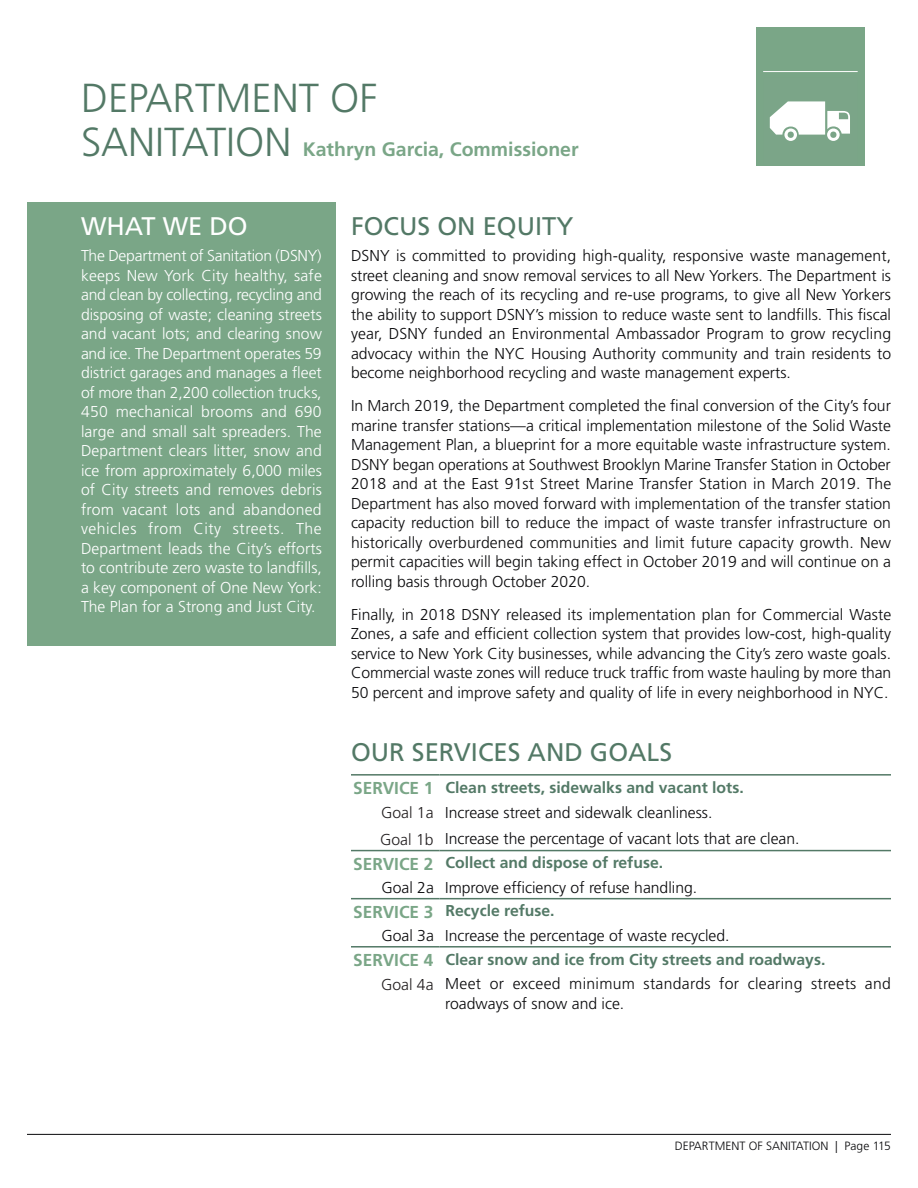
<style>
.page{position:relative;width:918px;height:1188px;background:#fff}
.page>*{position:absolute;margin:0;border:0;box-sizing:border-box;transform-origin:0 0}
.t1{font:300 40.5px "Frutiger LT Std";color:#537966}
.Headings{font:25.5px "Frutiger LT Std";color:#537966}
.Heading__What_We_Do{font:25.5px "Frutiger LT Std";color:#fff}
.t2{font:700 19.5px "Frutiger LT Std";color:#7aa687}
.Service_Title__1st_p{font:700 17.25px "Frutiger LT Std";color:#7aa687}
.Paragraph_Text{font:300 15.75px/19.5px "Frutiger LT Std";color:#09090b;text-align:justify}
.Paragraph_Text__What{font:300 15.75px/19.5px "Frutiger LT Std";color:#fff;text-align:justify}
.Service_Text{font:700 15.75px "Frutiger LT Std";color:#537966}
.Paragraph_Text-2{font:300 15.75px/19.5px "Frutiger LT Std";letter-spacing:.02em;color:#09090b}
.Goal_Title__1st_pg{font:300 15.75px "Frutiger LT Std";color:#231f20}
.Goal_Text{font:300 15.75px "Frutiger LT Std";color:#09090b}
.t3{font:300 12px "Frutiger LT Std";color:#09090b}
.s1{font-weight:300;font-size:40.5px;color:#537966}
</style>
<div class="page">
<hr style="left:27px;top:1134px;width:864px;height:1px;background:#09090b">
<div style="left:756px;top:27px;width:108px;height:139px;background:#7aa687"></div>
<svg style="left:770px;top:101px;width:80px;height:40px"></svg>
<hr style="left:763px;top:71px;width:95px;height:1px;background:#fff">
<div style="left:27px;top:202px;width:309px;height:444px;background:#7aa687"></div>
<hr style="left:440px;top:898px;width:451px;height:1px;background:#537966">
<hr style="left:351px;top:850px;width:89px;height:1px;background:#537966">
<hr style="left:351px;top:898px;width:89px;height:1px;background:#537966">
<hr style="left:440px;top:850px;width:451px;height:1px;background:#537966">
<hr style="left:351px;top:946px;width:89px;height:2px;background:#537966">
<hr style="left:440px;top:946px;width:451px;height:2px;background:#537966">
<hr style="left:351px;top:774px;width:89px;height:2px;background:#537966">
<hr style="left:440px;top:774px;width:451px;height:2px;background:#537966">
<h1 class="t1" style="left:81px;top:75px;width:298px">DEPARTMENT OF</h1>
<p class="t2" style="left:81px;top:137px;width:499px"><span class="s1">SANITATION</span> Kathryn Garcia, Commissioner</p>
<p class="Heading__What_We_Do" style="left:81px;top:211px;width:168px">WHAT WE DO</p>
<p class="Paragraph_Text__What" style="left:81px;top:246px;width:242px">The Department of Sanitation (DSNY) keeps New York City healthy, safe and clean by collecting, recycling and disposing of waste; cleaning streets and vacant lots; and clearing snow and ice. The Department operates 59 district garages and manages a fleet of more than 2,200 collection trucks, 450 mechanical brooms and 690 large and small salt spreaders. The Department clears litter, snow and ice from approximately 6,000 miles of City streets and removes debris from vacant lots and abandoned vehicles from City streets. The Department leads the City’s efforts to contribute zero waste to landfills, a key component of One New York:<br>The Plan for a Strong and Just City.</p>
<p class="Headings" style="left:351px;top:211px;width:224px">FOCUS ON EQUITY</p>
<p class="Paragraph_Text" style="left:351px;top:246px;width:542px">DSNY is committed to providing high-quality, responsive waste management, street cleaning and snow removal services to all New Yorkers. The Department is growing the reach of its recycling and re-use programs, to give all New Yorkers the ability to support DSNY’s mission to reduce waste sent to landfills. This fiscal year, DSNY funded an Environmental Ambassador Program to grow recycling advocacy within the NYC Housing Authority community and train residents to become neighborhood recycling and waste management experts.</p>
<p class="Paragraph_Text" style="left:351px;top:396px;width:542px">In March 2019, the Department completed the final conversion of the City’s four marine transfer stations—a critical implementation milestone of the Solid Waste Management Plan, a blueprint for a more equitable waste infrastructure system.<br>DSNY began operations at Southwest Brooklyn Marine Transfer Station in October 2018 and at the East 91st Street Marine Transfer Station in March 2019. The Department has also moved forward with implementation of the transfer station capacity reduction bill to reduce the impact of waste transfer infrastructure on historically overburdened communities and limit future capacity growth. New permit capacities will begin taking effect in October 2019 and will continue on a rolling basis through October 2020.</p>
<p class="Paragraph_Text" style="left:351px;top:605px;width:542px">Finally, in 2018 DSNY released its implementation plan for Commercial Waste Zones, a safe and efficient collection system that provides low-cost, high-quality service to New York City businesses, while advancing the City’s zero waste goals.<br>Commercial waste zones will reduce truck traffic from waste hauling by more than 50 percent and improve safety and quality of life in every neighborhood in NYC.</p>
<p class="Headings" style="left:351px;top:737px;width:323px">OUR SERVICES AND GOALS</p>
<p class="Service_Title__1st_p" style="left:353px;top:778px;width:82px">SERVICE 1</p>
<p class="Service_Text" style="left:446px;top:778px;width:300px">Clean streets, sidewalks and vacant lots.</p>
<p class="Goal_Title__1st_pg" style="left:381px;top:804px;width:54px">Goal 1a</p>
<p class="Paragraph_Text" style="left:445px;top:803px;width:269px">Increase street and sidewalk cleanliness.</p>
<p class="Goal_Title__1st_pg" style="left:380px;top:830px;width:55px">Goal 1b</p>
<p class="Paragraph_Text" style="left:445px;top:829px;width:356px">Increase the percentage of vacant lots that are clean.</p>
<p class="Service_Title__1st_p" style="left:353px;top:853px;width:82px">SERVICE 2</p>
<p class="Service_Text" style="left:446px;top:854px;width:219px">Collect and dispose of refuse.</p>
<p class="Goal_Text" style="left:381px;top:879px;width:54px">Goal 2a</p>
<p class="Paragraph_Text" style="left:445px;top:878px;width:254px">Improve efficiency of refuse handling.</p>
<p class="Service_Title__1st_p" style="left:353px;top:901px;width:82px">SERVICE 3</p>
<p class="Service_Text" style="left:446px;top:902px;width:111px">Recycle refuse.</p>
<p class="Goal_Text" style="left:381px;top:927px;width:54px">Goal 3a</p>
<p class="Paragraph_Text" style="left:445px;top:926px;width:286px">Increase the percentage of waste recycled.</p>
<p class="Service_Title__1st_p" style="left:353px;top:950px;width:82px">SERVICE 4</p>
<p class="Service_Text" style="left:446px;top:950px;width:381px">Clear snow and ice from City streets and roadways.</p>
<p class="Goal_Title__1st_pg" style="left:381px;top:975px;width:54px">Goal 4a</p>
<p class="Paragraph_Text-2" style="left:445px;top:974px;width:447px">Meet or exceed minimum standards for clearing streets and roadways of snow and ice.</p>
<p class="t3" style="left:675px;top:1139px;width:218px">DEPARTMENT OF SANITATION | Page 115</p>
</div>
